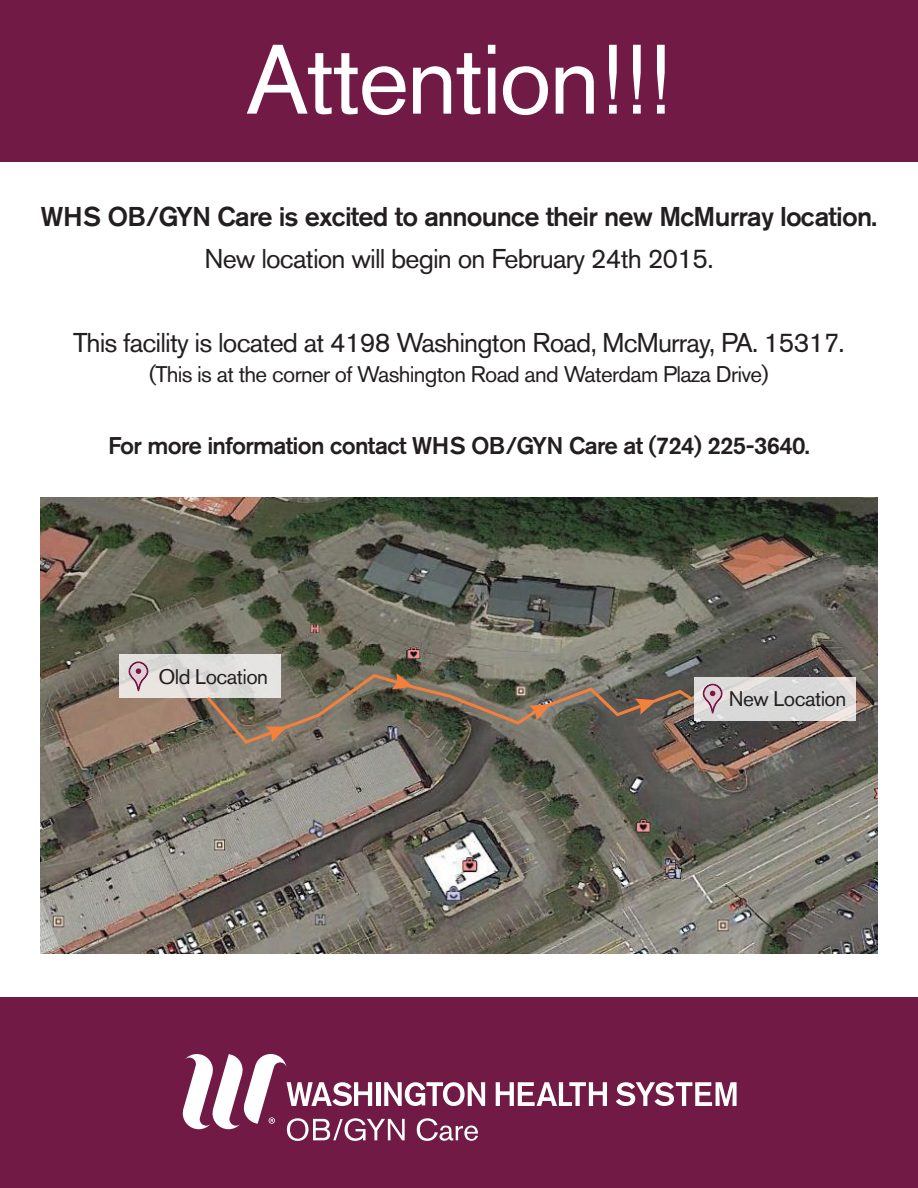
<style>
.page{position:relative;width:918px;height:1188px;background:#fff}
.page>*{position:absolute;margin:0;border:0;box-sizing:border-box;transform-origin:0 0}
.t1{font:97.5px "Akzidenz Grotesk BE";letter-spacing:-.025em;color:#fff}
.t2{font:27px "Akzidenz Grotesk BE";letter-spacing:-.03em;color:#231f20}
.t3{font:500 27px "Akzidenz Grotesk BE";letter-spacing:-.03em;color:#231f20}
.t4{font:500 24px "Akzidenz Grotesk BE";letter-spacing:-.03em;color:#231f20}
.t5{font:22.5px "Akzidenz Grotesk BE";letter-spacing:-.03em;color:#231f20}
.t6{font:21px "Akzidenz Grotesk BE";letter-spacing:-.025em;color:#231f20}
</style>
<div class="page">
<div style="left:0;top:0;width:918px;height:162px;background:#701a45"></div>
<div style="left:0;top:997px;width:918px;height:191px;background:#701a45"></div>
<svg style="left:496px;top:1082px;width:111px;height:24px"></svg>
<svg style="left:616px;top:1082px;width:121px;height:24px"></svg>
<svg style="left:183px;top:1054px;width:302px;height:87px"></svg>
<img style="left:40px;top:498px;width:838px;height:456px">
<svg style="left:119px;top:655px;width:162px;height:43px;background:#e1dfdc"></svg>
<svg style="left:128px;top:661px;width:21px;height:55px"></svg>
<svg style="left:723px;top:677px;width:133px;height:43px;background:#dbdada"></svg>
<svg style="left:204px;top:672px;width:519px;height:74px;background:#766e61"></svg>
<h1 class="t1" style="left:246px;top:22px;width:428px">Attention!!!</h1>
<p class="t3" style="left:41px;top:200px;width:838px">WHS OB/GYN Care is excited to announce their new McMurray location.</p>
<p class="t2" style="left:204px;top:243px;width:511px">New location will begin on February 24th 2015.</p>
<p class="t2" style="left:73px;top:327px;width:773px">This facility is located at 4198 Washington Road, McMurray, PA. 15317.</p>
<p class="t5" style="left:149px;top:361px;width:621px">(This is at the corner of Washington Road and Waterdam Plaza Drive)</p>
<p class="t4" style="left:108px;top:431px;width:703px">For more information contact WHS OB/GYN Care at (724) 225-3640.</p>
<p class="t6" style="left:158px;top:664px;width:111px">Old Location</p>
<p class="t6" style="left:729px;top:687px;width:119px">New Location</p>
</div>
